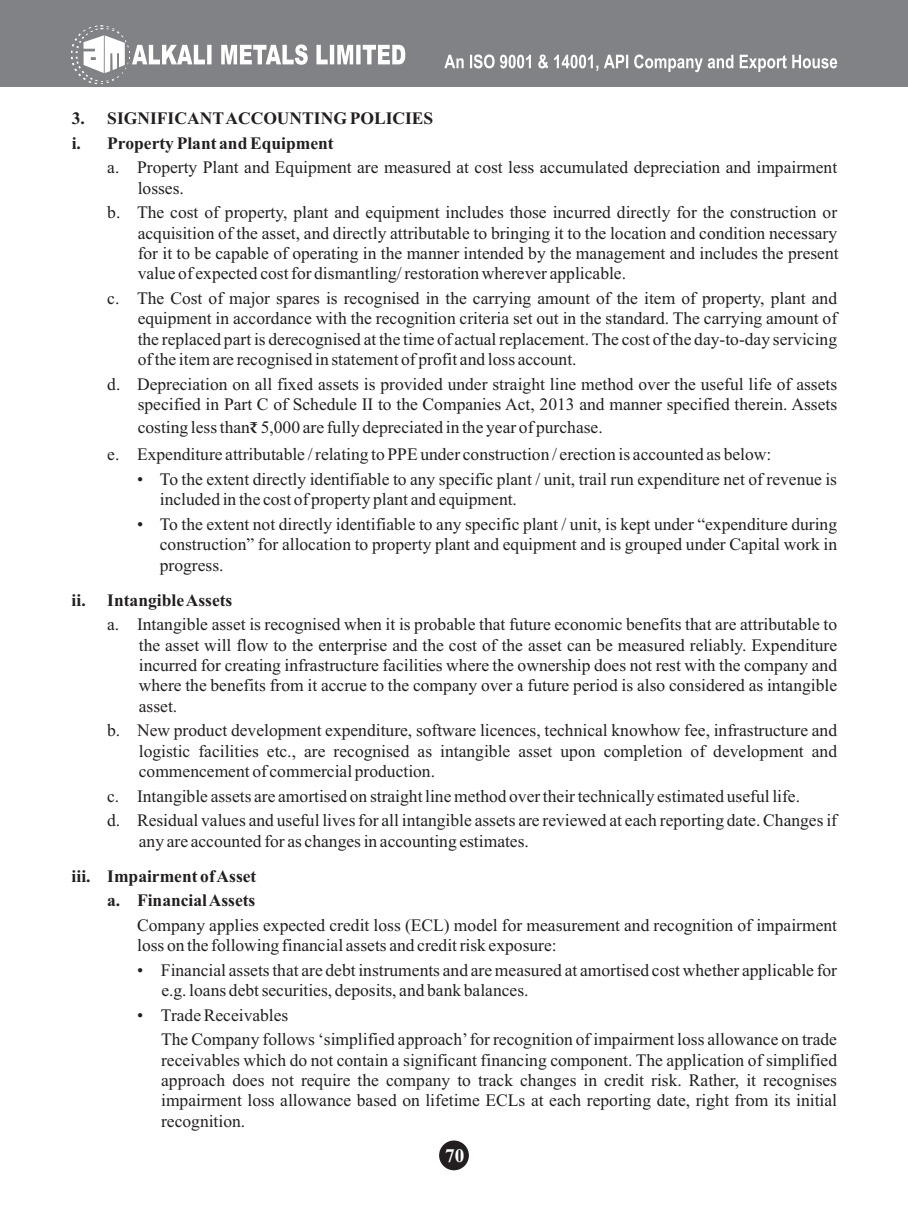
<style>
.page{position:relative;width:908px;height:1210px;background:#fff}
.page>*{position:absolute;margin:0;border:0;box-sizing:border-box;transform-origin:0 0}
.t1{font:700 19.25px "Times New Roman";color:#fff}
.t2{font:17.5px/20.3px "Times New Roman";color:#231f20}
.t3{font:700 17.5px/24.7px "Times New Roman";color:#231f20}
.s1{font-family:"Minion Pro";font-weight:700;font-stretch:condensed}
</style>
<div class="page">
<div style="left:0;top:0;width:907px;height:86px;background:#808285"></div>
<svg style="left:444px;top:54px;width:392px;height:18px"></svg>
<svg style="left:71px;top:25px;width:334px;height:59px"></svg>
<div style="left:439px;top:1140px;width:29px;height:30px;background:#231f20;border-radius:50%"></div>
<p class="t3" style="left:72px;top:108px;width:363px">3. SIGNIFICANT ACCOUNTING POLICIES i. Property Plant and Equipment</p>
<p class="t2" style="left:138px;top:159px;width:700px;text-indent:-30px">a. Property Plant and Equipment are measured at cost less accumulated depreciation and impairment losses.</p>
<p class="t2" style="left:138px;top:204px;width:702px;text-align:justify;text-indent:-30px">b. The cost of property, plant and equipment includes those incurred directly for the construction or acquisition of the asset, and directly attributable to bringing it to the location and condition necessary for it to be capable of operating in the manner intended by the management and includes the present value of expected cost for dismantling/ restoration wherever applicable.</p>
<p class="t2" style="left:138px;top:290px;width:700px;text-align:justify;text-indent:-30px">c. The Cost of major spares is recognised in the carrying amount of the item of property, plant and equipment in accordance with the recognition criteria set out in the standard. The carrying amount of the replaced part is derecognised at the time of actual replacement. The cost of the day-to-day servicing of the item are recognised in statement of profit and loss account.</p>
<p class="t2" style="left:107px;top:375px;width:731px;text-align:right">d. Depreciation on all fixed assets is provided under straight line method over the useful life of assets specified in Part C of Schedule II to the Companies Act, 2013 and manner specified therein. Assets</p>
<p class="t2" style="left:107px;top:414px;width:665px;line-height:27.8px;text-indent:30px">costing less than<span class="s1">₹</span> 5,000 are fully depreciated in the year of purchase.<br>e. Expenditure attributable / relating to PPE under construction / erection is accounted as below:</p>
<p class="t2" style="left:160px;top:471px;width:678px;text-indent:-23px">• To the extent directly identifiable to any specific plant / unit, trail run expenditure net of revenue is included in the cost of property plant and equipment.</p>
<p class="t2" style="left:160px;top:516px;width:678px;text-align:justify;text-indent:-23px">• To the extent not directly identifiable to any specific plant / unit, is kept under “expenditure during construction” for allocation to property plant and equipment and is grouped under Capital work in progress.</p>
<p class="t3" style="left:72px;top:589px;width:162px">ii. Intangible Assets</p>
<p class="t2" style="left:139px;top:616px;width:699px;text-align:justify;text-indent:-32px">a. Intangible asset is recognised when it is probable that future economic benefits that are attributable to the asset will flow to the enterprise and the cost of the asset can be measured reliably. Expenditure incurred for creating infrastructure facilities where the ownership does not rest with the company and where the benefits from it accrue to the company over a future period is also considered as intangible asset.</p>
<p class="t2" style="left:139px;top:722px;width:699px;text-align:justify;text-indent:-32px">b. New product development expenditure, software licences, technical knowhow fee, infrastructure and logistic facilities etc., are recognised as intangible asset upon completion of development and commencement of commercial production.</p>
<p class="t2" style="left:107px;top:785px;width:731px;line-height:24.7px">c. Intangible assets are amortised on straight line method over their technically estimated useful life.<br>d. Residual values and useful lives for all intangible assets are reviewed at each reporting date. Changes if</p>
<p class="t2" style="left:139px;top:832px;width:391px">any are accounted for as changes in accounting estimates.</p>
<p class="t3" style="left:72px;top:865px;width:186px;text-align:right">iii. Impairment of Asset a. Financial Assets</p>
<p class="t2" style="left:137px;top:916px;width:701px">Company applies expected credit loss (ECL) model for measurement and recognition of impairment loss on the following financial assets and credit risk exposure:</p>
<p class="t2" style="left:161px;top:961px;width:677px;text-indent:-24px">• Financial assets that are debt instruments and are measured at amortised cost whether applicable for e.g. loans debt securities, deposits, and bank balances.</p>
<p class="t2" style="left:161px;top:1004px;width:677px;line-height:24.7px;text-indent:-24px">• Trade Receivables<br>The Company follows ‘simplified approach’ for recognition of impairment loss allowance on trade</p>
<p class="t2" style="left:161px;top:1051px;width:677px;text-align:justify">receivables which do not contain a significant financing component. The application of simplified approach does not require the company to track changes in credit risk. Rather, it recognises impairment loss allowance based on lifetime ECLs at each reporting date, right from its initial recognition.</p>
<p class="t1" style="left:445px;top:1149px;width:21px">70</p>
</div>
